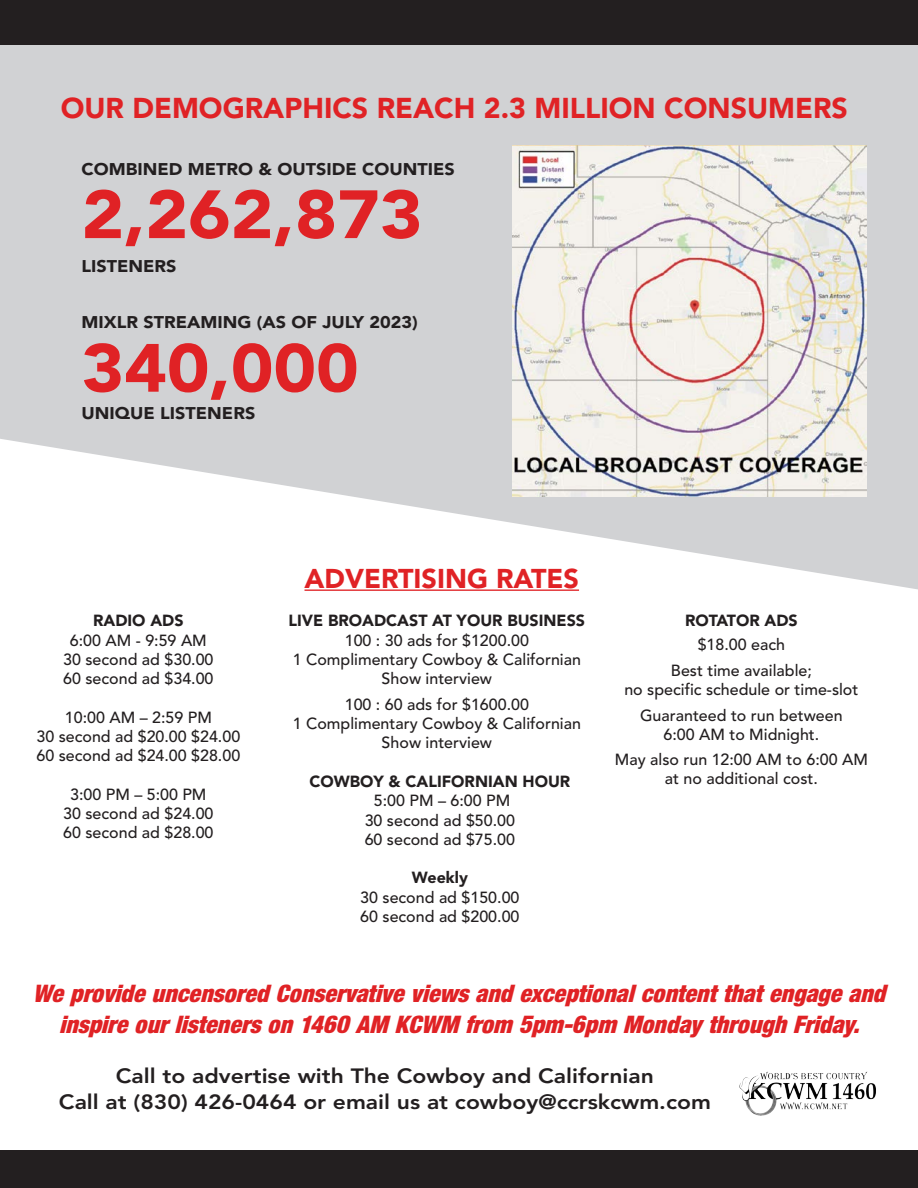
<style>
.page{position:relative;width:918px;height:1188px;background:#fff}
.page>*{position:absolute;margin:0;border:0;box-sizing:border-box;transform-origin:0 0}
.t1{font:900 67.5px "Avenir";color:#e02225;scale:1.07 1}
.t2{font:900 28.5px "Avenir";color:#e02225}
.t3{font:900 27px "Avenir";color:#e02225}
.t4{font:24px/30.6px "Harvest Ital";color:#e02225;text-align:center}
.t5{font:800 20.55px/26.2px "Avenir";color:#231f20;text-align:center;scale:1.11 1}
.t6{font:900 16.8px "Avenir";color:#231f20;scale:1.07 1}
.t7{font:500 16.05px/19.2px "Avenir";color:#231f20;text-align:center}
.t8{font:900 16.05px "Avenir";color:#231f20}
</style>
<div class="page">
<svg style="left:0;top:45px;width:918px;height:546px;fill:#d1d2d4"></svg>
<div style="left:0;top:1150px;width:918px;height:38px;background:#231f20"></div>
<div style="left:0;top:0;width:918px;height:45px;background:#231f20"></div>
<img style="left:513px;top:146px;width:354px;height:351px">
<hr style="left:305px;top:590px;width:274px;height:1px;background:#e02225">
<img style="left:739px;top:1071px;width:137px;height:45px">
<h2 class="t2" style="left:61px;top:84px;width:789px">OUR DEMOGRAPHICS REACH 2.3 MILLION CONSUMERS</h2>
<p class="t6" style="left:82px;top:155px;width:350px">COMBINED METRO &amp; OUTSIDE COUNTIES</p>
<h1 class="t1" style="left:82px;top:157px;width:320px">2,262,873</h1>
<p class="t6" style="left:82px;top:252px;width:90px">LISTENERS</p>
<p class="t6" style="left:82px;top:307px;width:316px">MIXLR STREAMING (AS OF JULY 2023)</p>
<h1 class="t1" style="left:82px;top:310px;width:260px">340,000</h1>
<p class="t6" style="left:82px;top:399px;width:164px">UNIQUE LISTENERS</p>
<p class="t8" style="left:93px;top:607px;width:92px">RADIO ADS</p>
<p class="t7" style="left:63px;top:630px;width:152px">6:00 AM - 9:59 AM<br>30 second ad $30.00<br>60 second ad $34.00</p>
<p class="t7" style="left:36px;top:706px;width:205px">10:00 AM – 2:59 PM<br>30 second ad $20.00 $24.00<br>60 second ad $24.00 $28.00</p>
<p class="t7" style="left:63px;top:783px;width:152px">3:00 PM – 5:00 PM<br>30 second ad $24.00<br>60 second ad $28.00</p>
<h3 class="t3" style="left:305px;top:555px;width:276px">ADVERTISING RATES</h3>
<p class="t8" style="left:289px;top:607px;width:298px">LIVE BROADCAST AT YOUR BUSINESS</p>
<p class="t7" style="left:293px;top:630px;width:290px">100 : 30 ads for $1200.00<br>1 Complimentary Cowboy &amp; Californian<br>Show interview</p>
<p class="t7" style="left:293px;top:694px;width:290px">100 : 60 ads for $1600.00<br>1 Complimentary Cowboy &amp; Californian<br>Show interview</p>
<p class="t8" style="left:309px;top:768px;width:262px">COWBOY &amp; CALIFORNIAN HOUR</p>
<p class="t7" style="left:365px;top:790px;width:152px">5:00 PM – 6:00 PM<br>30 second ad $50.00<br>60 second ad $75.00</p>
<p class="t8" style="left:412px;top:864px;width:58px">Weekly</p>
<p class="t7" style="left:360px;top:887px;width:161px;text-align:left">30 second ad $150.00<br>60 second ad $200.00</p>
<p class="t8" style="left:685px;top:607px;width:114px">ROTATOR ADS</p>
<p class="t7" style="left:671px;top:630px;width:143px;line-height:26px">$18.00 each<br>Best time available;</p>
<p class="t7" style="left:624px;top:675px;width:236px;line-height:26px">no specific schedule or time-slot<br>Guaranteed to run between</p>
<p class="t7" style="left:615px;top:721px;width:255px;line-height:24.6px">6:00 AM to Midnight.<br>May also run 12:00 AM to 6:00 AM</p>
<p class="t7" style="left:665px;top:768px;width:154px">at no additional cost.</p>
<h3 class="t4" style="left:33px;top:978px;width:854px">We provide uncensored Conservative views and exceptional content that engage and inspire our listeners on 1460 AM KCWM from 5pm-6pm Monday through Friday.</h3>
<p class="t5" style="left:59px;top:1063px;width:589px">Call to advertise with The Cowboy and Californian<br>Call at (830) 426-0464 or email us at cowboy@ccrskcwm.com</p>
</div>
